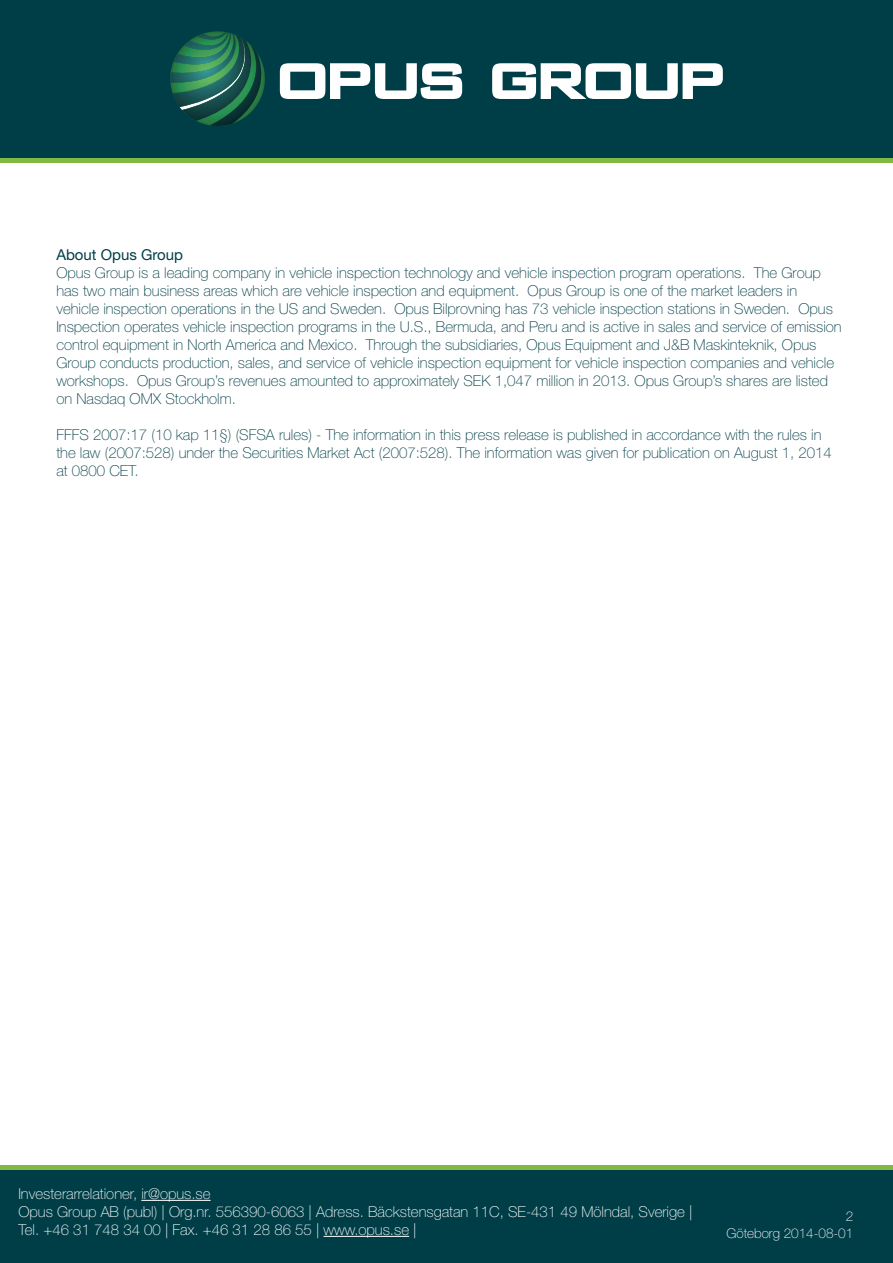
<style>
.page{position:relative;width:893px;height:1263px;background:#fff}
.page>*{position:absolute;margin:0;border:0;box-sizing:border-box;transform-origin:0 0}
.t1{font:100 15px/18px "Helvetica Neue LT Std";color:#003e47}
.t2{font:100 15px/18px "Helvetica Neue LT Std";color:#fff}
.t3{font:15px "Helvetica Neue LT Std";color:#003e47}
.t4{font:100 13.5px/16.2px "Helvetica Neue LT Std";color:#fff;text-align:right}
</style>
<div class="page">
<div style="left:0;top:1165px;width:893px;height:98px;background:#003e47"></div>
<div style="left:0;top:0;width:893px;height:158px;background:#003e47"></div>
<hr style="left:141px;top:1200px;width:70px;height:1px;background:#fff">
<hr style="left:324px;top:1236px;width:85px;height:1px;background:#fff">
<hr style="left:0;top:1165px;width:893px;height:4px;background:#82b942">
<hr style="left:0;top:158px;width:893px;height:4px;background:#82b942">
<svg style="left:492px;top:63px;width:231px;height:36px"></svg>
<svg style="left:280px;top:63px;width:182px;height:36px"></svg>
<svg style="left:170px;top:31px;width:95px;height:95px"></svg>
<p class="t3" style="left:56px;top:246px;width:128px">About Opus Group</p>
<p class="t1" style="left:56px;top:264px;width:787px">Opus Group is a leading company in vehicle inspection technology and vehicle inspection program operations. The Group has two main business areas which are vehicle inspection and equipment. Opus Group is one of the market leaders in vehicle inspection operations in the US and Sweden. Opus Bilprovning has 73 vehicle inspection stations in Sweden. Opus Inspection operates vehicle inspection programs in the U.S., Bermuda, and Peru and is active in sales and service of emission control equipment in North America and Mexico. Through the subsidiaries, Opus Equipment and J&amp;B Maskinteknik, Opus Group conducts production, sales, and service of vehicle inspection equipment for vehicle inspection companies and vehicle workshops. Opus Group’s revenues amounted to approximately SEK 1,047 million in 2013. Opus Group’s shares are listed on Nasdaq OMX Stockholm.</p>
<p class="t1" style="left:56px;top:426px;width:777px">FFFS 2007:17 (10 kap 11§) (SFSA rules) - The information in this press release is published in accordance with the rules in the law (2007:528) under the Securities Market Act (2007:528). The information was given for publication on August 1, 2014 at 0800 CET.</p>
<p class="t2" style="left:18px;top:1184px;width:675px">Investerarrelationer, ir@opus.se<br>Opus Group AB (publ) | Org.nr. 556390-6063 | Adress. Bäckstensgatan 11C, SE-431 49 Mölndal, Sverige |<br>Tel. +46 31 748 34 00 | Fax. +46 31 28 86 55 | www.opus.se |</p>
<p class="t4" style="left:726px;top:1208px;width:128px">2<br>Göteborg 2014-08-01</p>
</div>
